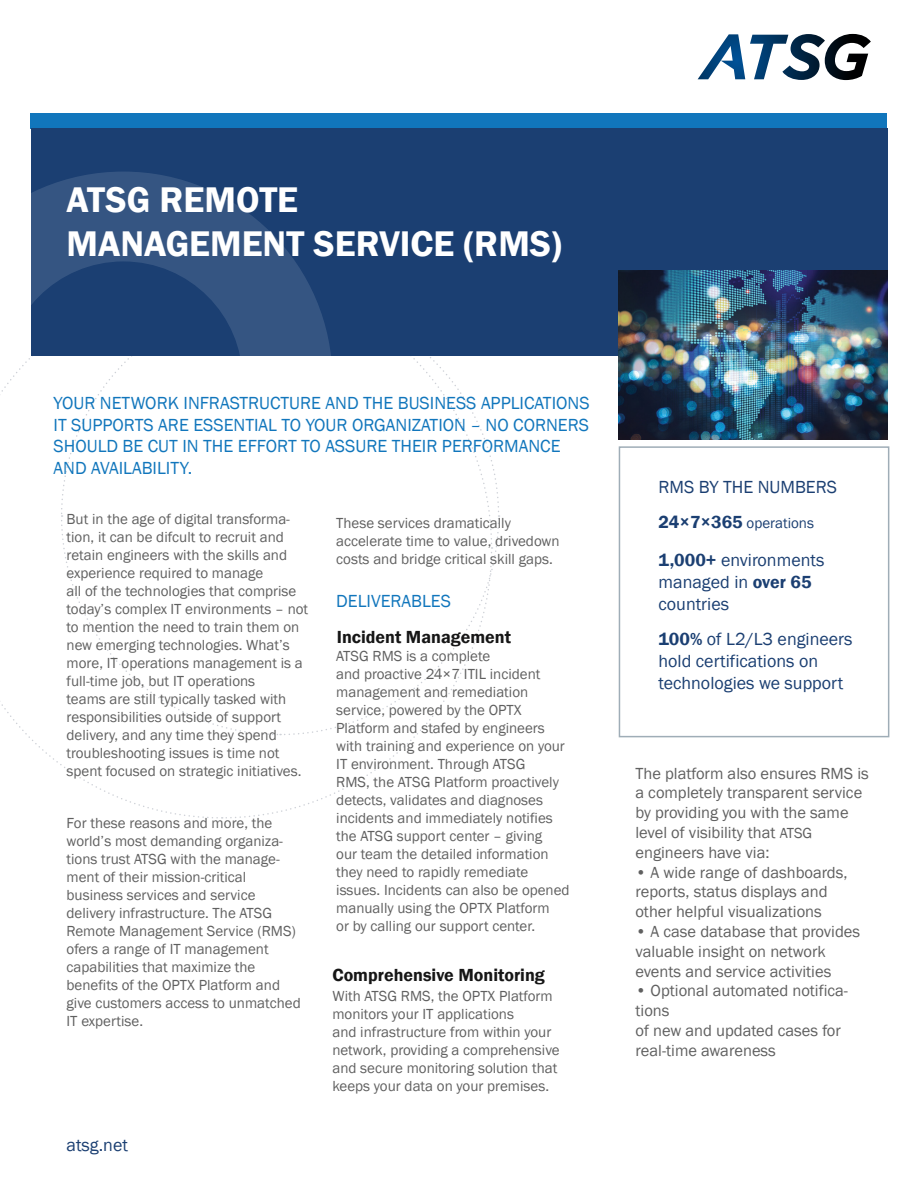
<style>
.page{position:relative;width:918px;height:1188px;background:#fff}
.page>*{position:absolute;margin:0;border:0;box-sizing:border-box;transform-origin:0 0}
.t1{font:600 36.75px/44.1px "Franklin Gothic";color:#fff}
.t2{font:18px/21.6px "Franklin Gothic";color:#1176bc}
.t3{font:18px/21.6px "Franklin Gothic";color:#1b3f72}
.t4{font:600 18px "Franklin Gothic";color:#161616}
.t5{font:16.5px/19.8px "Franklin Gothic";color:#606060}
.t6{font:15px/18px "Franklin Gothic";color:#606060}
.t7{font:15px "Franklin Gothic";color:#1b3f72}
.s1{font-weight:600;font-size:18px}
.s2{font-weight:600}
.s3{font-size:15px}
</style>
<div class="page">
<svg style="left:284px;top:518px;width:215px;height:217px"></svg>
<svg style="left:413px;top:357px;width:86px;height:155px"></svg>
<div style="left:31px;top:113px;width:856px;height:15px;background:#1176bc"></div>
<div style="left:31px;top:128px;width:856px;height:228px;background:#1b3f72"></div>
<svg style="left:31px;top:172px;width:300px;height:184px;fill:#355582"></svg>
<img style="left:619px;top:270px;width:268px;height:169px">
<div style="left:619px;top:446px;width:270px;height:291px;border:2px solid #9fadb7"></div>
<svg style="left:698px;top:34px;width:173px;height:46px"></svg>
<h1 class="t1" style="left:67px;top:178px;width:497px">ATSG REMOTE<br>MANAGEMENT SERVICE (RMS)</h1>
<p class="t2" style="left:54px;top:393px;width:538px">YOUR NETWORK INFRASTRUCTURE AND THE BUSINESS APPLICATIONS IT SUPPORTS ARE ESSENTIAL TO YOUR ORGANIZATION – NO CORNERS SHOULD BE CUT IN THE EFFORT TO ASSURE THEIR PERFORMANCE AND AVAILABILITY.</p>
<p class="t6" style="left:67px;top:511px;width:243px">But in the age of digital transforma&shy;tion, it can be difcult to recruit and retain engineers with the skills and experience required to manage<br>all of the technologies that comprise today’s complex IT environments – not to mention the need to train them on new emerging technologies. What’s more, IT operations management is a full-time job, but IT operations<br>teams are still typically tasked with responsibilities outside of support delivery, and any time they spend troubleshooting issues is time not spent focused on strategic initiatives.</p>
<p class="t6" style="left:67px;top:814px;width:236px">For these reasons and more, the world’s most demanding organiza&shy;tions trust ATSG with the manage&shy;ment of their mission-critical business services and service delivery infrastructure. The ATSG<br>Remote Management Service (RMS) ofers a range of IT management capabilities that maximize the benefits of the OPTX Platform and give customers access to unmatched<br>IT expertise.</p>
<p class="t3" style="left:67px;top:1135px;width:63px">atsg.net</p>
<p class="t6" style="left:336px;top:515px;width:225px">These services dramatically accelerate time to value, drivedown costs and bridge critical skill gaps.</p>
<p class="t2" style="left:336px;top:590px;width:116px">DELIVERABLES</p>
<p class="t4" style="left:337px;top:626px;width:176px">Incident Management</p>
<p class="t6" style="left:336px;top:647px;width:235px">ATSG RMS is a complete<br>and proactive 24×7 ITIL incident management and remediation service, powered by the OPTX<br>Platform and stafed by engineers with training and experience on your<br>IT environment. Through ATSG<br>RMS, the ATSG Platform proactively detects, validates and diagnoses incidents and immediately notifies the ATSG support center – giving<br>our team the detailed information they need to rapidly remediate issues. Incidents can also be opened manually using the OPTX Platform<br>or by calling our support center.</p>
<p class="t4" style="left:332px;top:964px;width:214px">Comprehensive Monitoring</p>
<p class="t6" style="left:332px;top:987px;width:229px">With ATSG RMS, the OPTX Platform monitors your IT applications<br>and infrastructure from within your network, providing a comprehensive and secure monitoring solution that keeps your data on your premises.</p>
<p class="t3" style="left:659px;top:476px;width:180px">RMS BY THE NUMBERS</p>
<p class="t7" style="left:659px;top:514px;width:157px"><span class="s1">24×7×365</span> operations</p>
<p class="t3" style="left:659px;top:550px;width:167px"><span class="s2">1,000+</span> environments managed in <span class="s2">over 65 </span>countries</p>
<p class="t3" style="left:659px;top:629px;width:196px"><span class="s2">100%</span> of L2/L3 engineers hold certifications on technologies we support</p>
<p class="t5" style="left:635px;top:763px;width:235px">The platform also ensures RMS is a completely transparent service by providing you with the same level of visibility that <span class="s3">ATSG </span>engineers have via:</p>
<p class="t5" style="left:635px;top:862px;width:214px">• A wide range of dashboards, reports, status displays and other helpful visualizations</p>
<p class="t5" style="left:635px;top:922px;width:226px">• A case database that provides valuable insight on network events and service activities</p>
<p class="t5" style="left:635px;top:981px;width:214px">• Optional automated notifica&shy;tions<br>of new and updated cases for real-time awareness</p>
</div>
